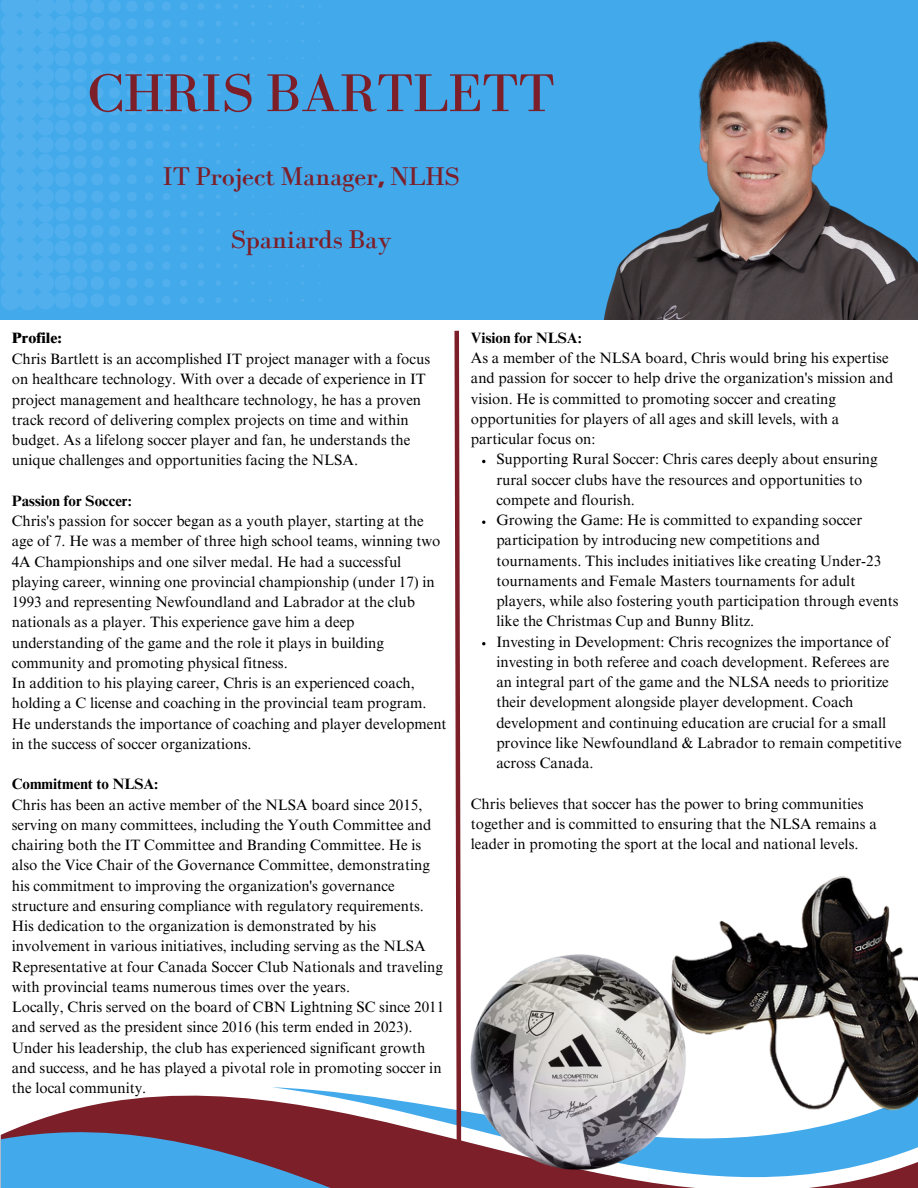
<style>
.page{position:relative;width:918px;height:1188px;background:#fff}
.page>*{position:absolute;margin:0;border:0;box-sizing:border-box;transform-origin:0 0}
.t1{font:900 57px "EFT New Letter";color:#7c1f29}
.t2{font:900 27px "EFT New Letter";color:#7c1f29}
.t3{font:700 27px "EFT New Letter";color:#7c1f29}
.t4{font:15px/20.2px "Times NRMT Pro";color:#000}
.t5{font:700 15px "Times NRMT Pro";color:#000}
.t6{font:800 15px "Times NRMT Pro";color:#000}
</style>
<div class="page">
<div style="left:0;top:0;width:918px;height:320px;background:#42a9eb"></div>
<svg style="left:1px;top:0;width:320px;height:310px"></svg>
<img style="left:603px;top:40px;width:315px;height:280px">
<svg style="left:12px;top:1087px;width:906px;height:101px"></svg>
<svg style="left:1px;top:1130px;width:429px;height:58px;background:#5d6990"></svg>
<svg style="left:454px;top:330px;width:7px;height:588px"></svg>
<img style="left:435px;top:918px;width:287px;height:270px">
<img style="left:655px;top:876px;width:263px;height:242px">
<h2 class="t1" style="left:88px;top:57px;width:468px">CHRIS BARTLETT</h2>
<p class="t2" style="left:163px;top:159px;width:298px">IT Project Manager, NLHS</p>
<p class="t3" style="left:231px;top:222px;width:162px">Spaniards Bay</p>
<p class="t6" style="left:12px;top:332px;width:52px">Profile:</p>
<p class="t4" style="left:12px;top:351px;width:420px">Chris Bartlett is an accomplished IT project manager with a focus on healthcare technology. With over a decade of experience in IT project management and healthcare technology, he has a proven track record of delivering complex projects on time and within budget. As a lifelong soccer player and fan, he understands the unique challenges and opportunities facing the NLSA.</p>
<p class="t5" style="left:12px;top:495px;width:121px">Passion for Soccer:</p>
<p class="t4" style="left:12px;top:513px;width:430px">Chris's passion for soccer began as a youth player, starting at the age of 7. He was a member of three high school teams, winning two 4A Championships and one silver medal. He had a successful playing career, winning one provincial championship (under 17) in 1993 and representing Newfoundland and Labrador at the club nationals as a player. This experience gave him a deep understanding of the game and the role it plays in building community and promoting physical fitness.</p>
<p class="t4" style="left:12px;top:675px;width:436px">In addition to his playing career, Chris is an experienced coach, holding a C license and coaching in the provincial team program.<br>He understands the importance of coaching and player development in the success of soccer organizations.</p>
<p class="t5" style="left:12px;top:779px;width:148px">Commitment to NLSA:</p>
<p class="t4" style="left:12px;top:796px;width:421px">Chris has been an active member of the NLSA board since 2015, serving on many committees, including the Youth Committee and chairing both the IT Committee and Branding Committee. He is also the Vice Chair of the Governance Committee, demonstrating his commitment to improving the organization's governance structure and ensuring compliance with regulatory requirements.</p>
<p class="t4" style="left:12px;top:918px;width:433px">His dedication to the organization is demonstrated by his involvement in various initiatives, including serving as the NLSA Representative at four Canada Soccer Club Nationals and traveling with provincial teams numerous times over the years.</p>
<p class="t4" style="left:12px;top:999px;width:434px">Locally, Chris served on the board of CBN Lightning SC since 2011 and served as the president since 2016 (his term ended in 2023).<br>Under his leadership, the club has experienced significant growth and success, and he has played a pivotal role in promoting soccer in the local community.</p>
<p class="t5" style="left:471px;top:332px;width:112px">Vision for NLSA:</p>
<p class="t4" style="left:471px;top:350px;width:424px">As a member of the NLSA board, Chris would bring his expertise and passion for soccer to help drive the organization's mission and vision. He is committed to promoting soccer and creating opportunities for players of all ages and skill levels, with a particular focus on:</p>
<p class="t4" style="left:496px;top:451px;width:383px">Supporting Rural Soccer: Chris cares deeply about ensuring rural soccer clubs have the resources and opportunities to compete and flourish.</p>
<p class="t4" style="left:496px;top:512px;width:404px">Growing the Game: He is committed to expanding soccer participation by introducing new competitions and tournaments. This includes initiatives like creating Under-23 tournaments and Female Masters tournaments for adult players, while also fostering youth participation through events like the Christmas Cup and Bunny Blitz.</p>
<p class="t4" style="left:496px;top:633px;width:407px">Investing in Development: Chris recognizes the importance of investing in both referee and coach development. Referees are an integral part of the game and the NLSA needs to prioritize their development alongside player development. Coach development and continuing education are crucial for a small province like Newfoundland &amp; Labrador to remain competitive across Canada.</p>
<p class="t4" style="left:471px;top:795px;width:408px">Chris believes that soccer has the power to bring communities together and is committed to ensuring that the NLSA remains a leader in promoting the sport at the local and national levels.</p>
</div>
